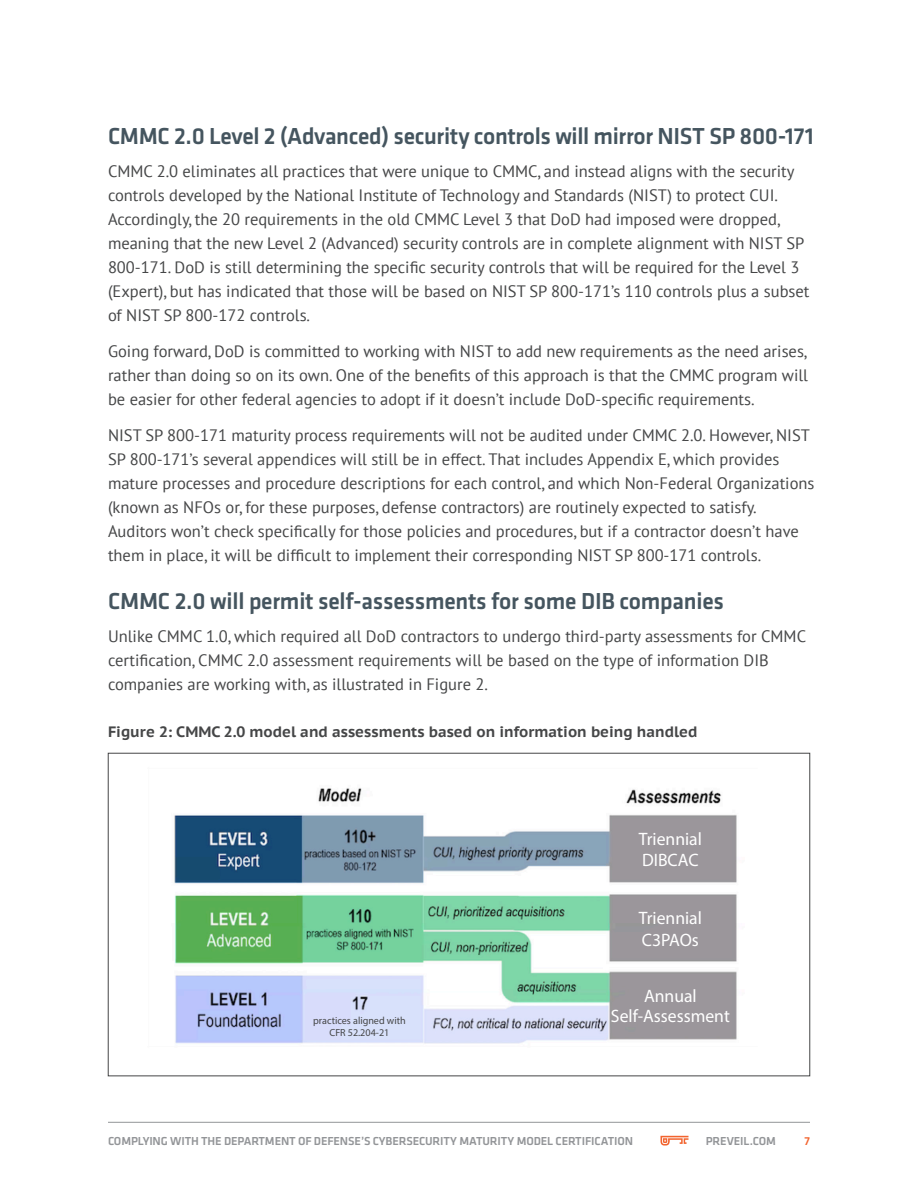
<style>
.page{position:relative;width:918px;height:1188px;background:#fff}
.page>*{position:absolute;margin:0;border:0;box-sizing:border-box;transform-origin:0 0}
.Subhed1{font:500 24px "Klavika";letter-spacing:-.015em;color:#45555f}
.BodyText{font:18px "Myriad Pro";color:#fff}
.BodyText-2{font:16.5px/24px "PT Sans";color:#454647}
.FigureText{font:700 15px "PT Sans Caption";color:#454647}
.t1{font:500 12px "Klavika";letter-spacing:-.01em;color:#939598}
.t2{font:500 12px "Klavika";color:#f2642f}
.BodyText-3{font:10.35px/12px "Myriad Pro";color:#454647;text-align:center}
</style>
<div class="page">
<svg style="left:660px;top:1136px;width:29px;height:10px"></svg>
<hr style="left:108px;top:1122px;width:702px;height:1px;background:#939598">
<img style="left:174px;top:788px;width:563px;height:256px">
<p class="Subhed1" style="left:108px;top:123px;width:707px">CMMC 2.0 Level 2 (Advanced) security controls will mirror NIST SP 800-171</p>
<p class="BodyText-2" style="left:108px;top:159px;width:703px">CMMC 2.0 eliminates all practices that were unique to CMMC, and instead aligns with the security controls developed by the National Institute of Technology and Standards (NIST) to protect CUI.<br>Accordingly, the 20 requirements in the old CMMC Level 3 that DoD had imposed were dropped, meaning that the new Level 2 (Advanced) security controls are in complete alignment with NIST SP 800-171. DoD is still determining the specific security controls that will be required for the Level 3 (Expert), but has indicated that those will be based on NIST SP 800-171’s 110 controls plus a subset of NIST SP 800-172 controls.</p>
<p class="BodyText-2" style="left:108px;top:339px;width:702px;text-align:justify">Going forward, DoD is committed to working with NIST to add new requirements as the need arises, rather than doing so on its own. One of the benefits of this approach is that the CMMC program will be easier for other federal agencies to adopt if it doesn’t include DoD-specific requirements.</p>
<p class="BodyText-2" style="left:108px;top:423px;width:708px">NIST SP 800-171 maturity process requirements will not be audited under CMMC 2.0. However, NIST SP 800-171’s several appendices will still be in effect. That includes Appendix E, which provides mature processes and procedure descriptions for each control, and which Non-Federal Organizations (known as NFOs or, for these purposes, defense contractors) are routinely expected to satisfy.<br>Auditors won’t check specifically for those policies and procedures, but if a contractor doesn’t have them in place, it will be difficult to implement their corresponding NIST SP 800-171 controls.</p>
<p class="Subhed1" style="left:108px;top:588px;width:618px">CMMC 2.0 will permit self-assessments for some DIB companies</p>
<p class="BodyText-2" style="left:108px;top:624px;width:700px">Unlike CMMC 1.0, which required all DoD contractors to undergo third-party assessments for CMMC certification, CMMC 2.0 assessment requirements will be based on the type of information DIB companies are working with, as illustrated in Figure 2.</p>
<p class="FigureText" style="left:108px;top:721px;width:591px">Figure 2: CMMC 2.0 model and assessments based on information being handled</p>
<p class="BodyText" style="left:639px;top:828px;width:65px">Triennial</p>
<p class="BodyText" style="left:642px;top:849px;width:58px">DIBCAC</p>
<p class="BodyText" style="left:639px;top:907px;width:65px">Triennial</p>
<p class="BodyText-3" style="left:313px;top:1014px;width:94px">practices aligned with<br>CFR 52.204-21</p>
<p class="BodyText" style="left:642px;top:929px;width:58px">C3PAOs</p>
<p class="BodyText" style="left:644px;top:984px;width:54px">Annual</p>
<p class="BodyText" style="left:611px;top:1005px;width:120px">Self-Assessment</p>
<p class="t1" style="left:108px;top:1134px;width:527px">COMPLYING WITH THE DEPARTMENT OF DEFENSE’S CYBERSECURITY MATURITY MODEL CERTIFICATION</p>
<p class="t1" style="left:706px;top:1134px;width:72px">PREVEIL.COM</p>
<p class="t2" style="left:804px;top:1134px;width:7px">7</p>
</div>
